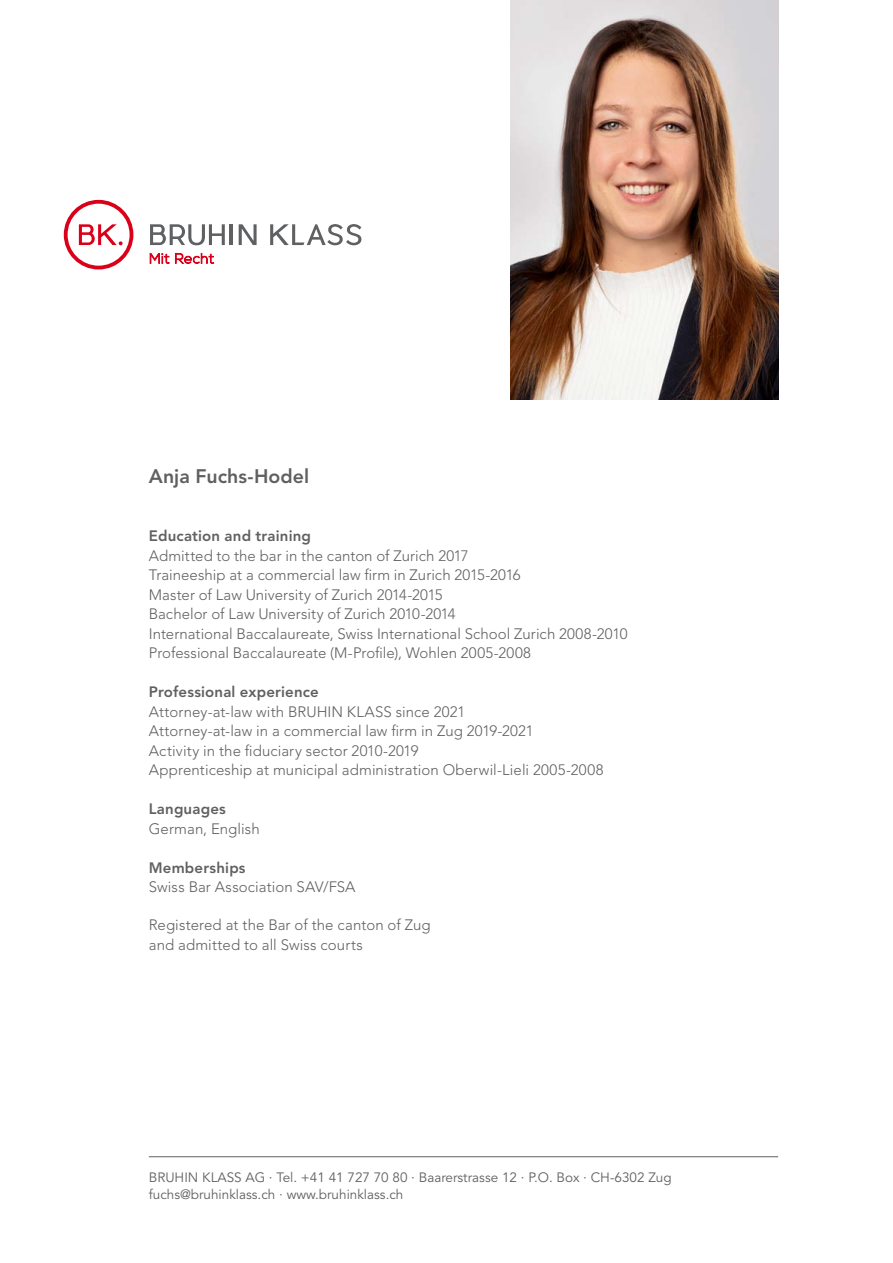
<style>
.page{position:relative;width:893px;height:1263px;background:#fff}
.page>*{position:absolute;margin:0;border:0;box-sizing:border-box;transform-origin:0 0}
.t1{font:800 19.5px "Avenir LT Std";letter-spacing:.005em;color:#5f6062}
.t2{font:300 15px/19.5px "Avenir LT Std";letter-spacing:.005em;color:#5f6062}
.t3{font:800 15px "Avenir LT Std";letter-spacing:.01em;color:#5f6062}
.t4{font:13.5px/16.5px "Avenir LT Std";color:#5f6062}
</style>
<div class="page">
<hr style="left:149px;top:1156px;width:629px;height:1px;background:#5f6062">
<svg style="left:150px;top:224px;width:75px;height:21px"></svg>
<hr style="left:230px;top:224px;width:3px;height:21px;background:#5f6062">
<svg style="left:239px;top:224px;width:18px;height:21px"></svg>
<svg style="left:270px;top:224px;width:91px;height:21px"></svg>
<svg style="left:64px;top:200px;width:69px;height:69px"></svg>
<svg style="left:150px;top:253px;width:64px;height:11px"></svg>
<img style="left:510px;top:0;width:268px;height:400px">
<h1 class="t1" style="left:149px;top:464px;width:162px">Anja Fuchs-Hodel</h1>
<p class="t3" style="left:149px;top:527px;width:164px">Education and training</p>
<p class="t2" style="left:149px;top:546px;width:480px">Admitted to the bar in the canton of Zurich 2017<br>Traineeship at a commercial law firm in Zurich 2015-2016<br>Master of Law University of Zurich 2014-2015<br>Bachelor of Law University of Zurich 2010-2014<br>International Baccalaureate, Swiss International School Zurich 2008-2010<br>Professional Baccalaureate (M-Profile), Wohlen 2005-2008</p>
<p class="t3" style="left:149px;top:683px;width:171px">Professional experience</p>
<p class="t2" style="left:149px;top:702px;width:456px">Attorney-at-law with BRUHIN KLASS since 2021<br>Attorney-at-law in a commercial law firm in Zug 2019-2021<br>Activity in the fiduciary sector 2010-2019<br>Apprenticeship at municipal administration Oberwil-Lieli 2005-2008</p>
<p class="t3" style="left:149px;top:800px;width:78px">Languages</p>
<p class="t2" style="left:149px;top:819px;width:112px">German, English</p>
<p class="t3" style="left:149px;top:858px;width:98px">Memberships</p>
<p class="t2" style="left:149px;top:877px;width:208px">Swiss Bar Association SAV/FSA</p>
<p class="t2" style="left:149px;top:915px;width:283px">Registered at the Bar of the canton of Zug and admitted to all Swiss courts</p>
<p class="t4" style="left:149px;top:1170px;width:524px">BRUHIN KLASS AG · Tel. +41 41 727 70 80 · Baarerstrasse 12 · P.O. Box · CH-6302 Zug fuchs@bruhinklass.ch · www.bruhinklass.ch</p>
</div>
